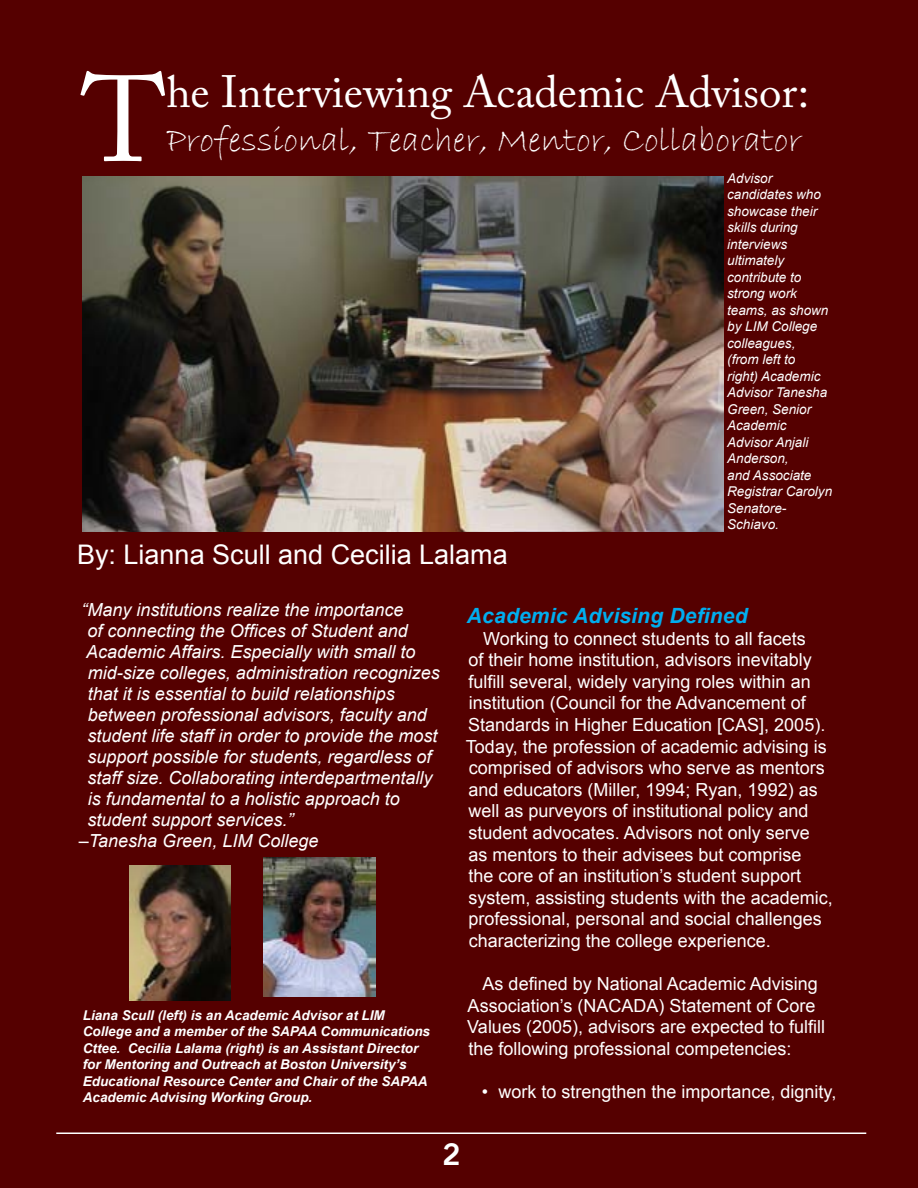
<style>
.page{position:relative;width:918px;height:1188px;background:#500}
.page>*{position:absolute;margin:0;border:0;box-sizing:border-box;transform-origin:0 0}
.t1{font:120.9px "Adobe Caslon Pro";color:#fff}
.t2{font:45px "Adobe Caslon Pro";color:#fff}
.t3{font:36px "Bradley Hand ITC";color:#fff}
.t4{font:30px "Trade Gothic LT Std Bd 2";color:#fff}
.t5{font:27px "Arial";color:#fff}
.t6{font:italic 700 21px "Arial";letter-spacing:.01em;color:#00aeef}
.t7{font:18px/21.6px "Arial";color:#fff}
.t8{font:italic 18px "Arial";color:#fff}
.t9{font:italic 13.5px/16.5px "Arial";color:#fff}
.t10{font:italic 700 13.5px/16.5px "Arial";color:#fff}
</style>
<div class="page">
<img style="left:130px;top:866px;width:100px;height:135px">
<img style="left:83px;top:176px;width:641px;height:355px">
<img style="left:264px;top:858px;width:111px;height:138px">
<hr style="left:56px;top:1132px;width:810px;height:2px;background:#fff">
<h1 class="t1" style="left:81px;top:48px;width:86px">T</h1>
<h2 class="t2" style="left:166px;top:65px;width:644px">he Interviewing Academic Advisor:</h2>
<h3 class="t3" style="left:166px;top:117px;width:637px">Professional, Teacher, Mentor, Collaborator</h3>
<p class="t9" style="left:727px;top:170px;width:107px">Advisor candidates who showcase their skills during interviews ultimately contribute to strong work teams, as shown by LIM College colleagues,<br>(from left to<br>right) Academic<br>Advisor Tanesha<br>Green, Senior<br>Academic<br>Advisor Anjali<br>Anderson,<br>and Associate<br>Registrar Carolyn<br>Senatore-<br>Schiavo.</p>
<h3 class="t5" style="left:77px;top:537px;width:432px">By: Lianna Scull and Cecilia Lalama</h3>
<p class="t8" style="left:81px;top:598px;width:324px">“Many institutions realize the importance</p>
<p class="t8" style="left:88px;top:619px;width:322px">of connecting the Offices of Student and</p>
<p class="t8" style="left:86px;top:640px;width:331px">Academic Affairs. Especially with small to</p>
<p class="t8" style="left:88px;top:661px;width:354px">mid-size colleges, administration recognizes</p>
<p class="t8" style="left:88px;top:682px;width:309px">that it is essential to build relationships</p>
<p class="t8" style="left:88px;top:703px;width:341px">between professional advisors, faculty and</p>
<p class="t8" style="left:87px;top:724px;width:352px">student life staff in order to provide the most</p>
<p class="t8" style="left:87px;top:745px;width:346px">support possible for students, regardless of</p>
<p class="t8" style="left:87px;top:766px;width:347px">staff size. Collaborating interdepartmentally</p>
<p class="t8" style="left:88px;top:787px;width:314px">is fundamental to a holistic approach to</p>
<p class="t8" style="left:87px;top:808px;width:208px">student support services.”</p>
<p class="t8" style="left:79px;top:829px;width:241px">–Tanesha Green, LIM College</p>
<p class="t6" style="left:467px;top:602px;width:282px">Academic Advising Defined</p>
<p class="t7" style="left:466px;top:628px;width:368px;text-indent:17px">Working to connect students to all facets<br>of their home institution, advisors inevitably fulfill several, widely varying roles within an institution (Council for the Advancement of Standards in Higher Education [CAS], 2005).<br>Today, the profession of academic advising is comprised of advisors who serve as mentors and educators (Miller, 1994; Ryan, 1992) as well as purveyors of institutional policy and student advocates. Advisors not only serve<br>as mentors to their advisees but comprise<br>the core of an institution’s student support system, assisting students with the academic, professional, personal and social challenges characterizing the college experience.</p>
<p class="t7" style="left:467px;top:973px;width:359px;text-indent:15px">As defined by National Academic Advising Association’s (NACADA) Statement of Core Values (2005), advisors are expected to fulfill the following professional competencies:</p>
<p class="t7" style="left:482px;top:1081px;width:356px">• work to strengthen the importance, dignity,</p>
<p class="t10" style="left:83px;top:1007px;width:349px">Liana Scull (left) is an Academic Advisor at LIM College and a member of the SAPAA Communications Cttee. Cecilia Lalama (right) is an Assistant Director for Mentoring and Outreach at Boston University’s Educational Resource Center and Chair of the SAPAA Academic Advising Working Group.</p>
<h3 class="t4" style="left:442px;top:1135px;width:20px">2</h3>
</div>
